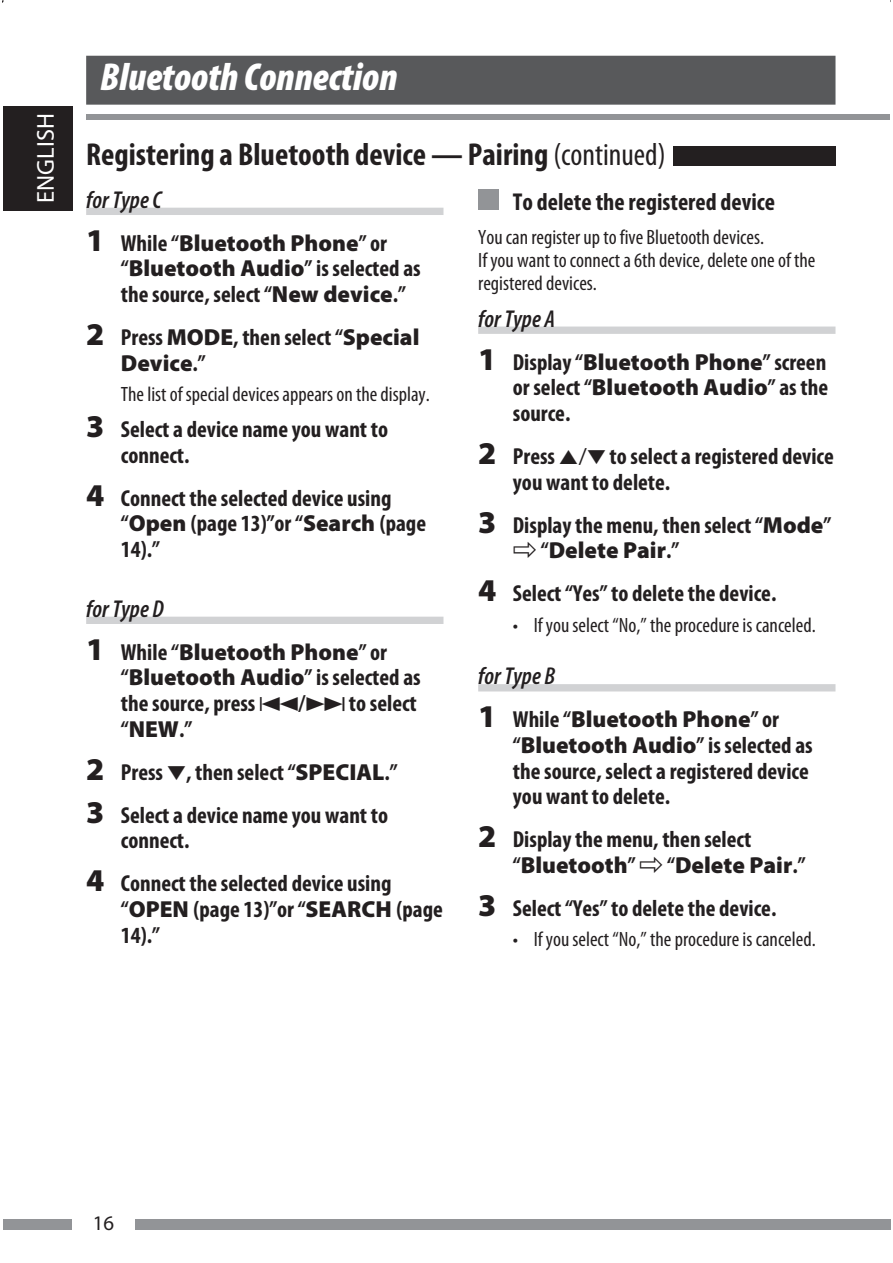
<style>
.page{position:relative;width:893px;height:1263px;background:#fff}
.page>*{position:absolute;margin:0;border:0;box-sizing:border-box;transform-origin:0 0}
.t1{font:italic 900 condensed 39.15px "Myriad Pro";color:#fff}
.t2{font:700 condensed 31.8px "Myriad Pro";color:#231f20}
.t3{font:italic 600 condensed 24.45px "Myriad Pro";color:#231f20}
.t4{font:700 condensed 24.45px "Myriad Pro";color:#231f20}
.t5{font:24.45px "Myriad Pro";color:#fff}
.t6{font:700 condensed 23.25px/25.7px "Myriad Pro";color:#231f20}
.t7{font:condensed 20.85px/23.2px "Myriad Pro";color:#231f20}
.t8{font:20.85px "Myriad Pro";color:#231f20}
.s1{font-weight:400}
.s2{font-weight:900;font-stretch:normal;font-size:31.8px}
.s3{font-weight:900;font-stretch:normal}
.s4{font-family:"Audio Font";font-weight:400;font-stretch:normal}
.s5{font-weight:400;font-stretch:normal}
</style>
<div class="page">
<div style="left:3px;top:106px;width:69px;height:104px;background:#231f20"></div>
<div style="left:86px;top:114px;width:804px;height:6px;background:#929497"></div>
<div style="left:86px;top:56px;width:749px;height:49px;background:#58595b"></div>
<div style="left:478px;top:327px;width:357px;height:7px;background:#d1d2d4"></div>
<div style="left:478px;top:189px;width:21px;height:21px;background:#929497"></div>
<div style="left:673px;top:147px;width:162px;height:19px;background:#231f20"></div>
<div style="left:86px;top:208px;width:357px;height:7px;background:#d1d2d4"></div>
<svg style="left:3px;top:616px;width:887px;height:614px"></svg>
<p class="t5" style="left:36px;top:203px;width:91px;rotate:-90deg">ENGLISH</p>
<h1 class="t1" style="left:100px;top:63px;width:299px">Bluetooth Connection</h1>
<h2 class="t2" style="left:86px;top:143px;width:581px">Registering a Bluetooth device — Pairing <span class="s1">(continued)</span></h2>
<p class="t3" style="left:86px;top:185px;width:77px">for Type C</p>
<p class="t6" style="left:121px;top:232px;width:301px;text-indent:-35px"><span class="s2">1</span> While “<span class="s3">Bluetooth Phone</span>” or “<span class="s3">Bluetooth Audio</span>” is selected as the source, select “<span class="s3">New device</span>.”</p>
<p class="t6" style="left:121px;top:326px;width:300px;text-indent:-35px"><span class="s2">2</span> Press <span class="s3">MODE</span>, then select “<span class="s3">Special<br>Device</span>.”</p>
<p class="t7" style="left:121px;top:384px;width:310px">The list of special devices appears on the display.</p>
<p class="t6" style="left:121px;top:418px;width:269px;text-indent:-35px"><span class="s2">3</span> Select a device name you want to connect.</p>
<p class="t6" style="left:121px;top:487px;width:307px;text-indent:-35px"><span class="s2">4</span> Connect the selected device using “<span class="s3">Open</span> (page 13)”or “<span class="s3">Search</span> (page<br>14).”</p>
<p class="t3" style="left:86px;top:594px;width:79px">for Type D</p>
<p class="t6" style="left:121px;top:641px;width:301px;text-indent:-35px"><span class="s2">1</span> While “<span class="s3">Bluetooth Phone</span>” or “<span class="s3">Bluetooth Audio</span>” is selected as the source, press <span class="s4">4</span>/<span class="s4">¢</span> to select “<span class="s3">NEW</span>.”</p>
<p class="t6" style="left:86px;top:752px;width:313px;line-height:43px"><span class="s2">2</span> Press <span class="s4">∞</span>, then select “<span class="s3">SPECIAL</span>.”<br><span class="s2">3</span> Select a device name you want to</p>
<p class="t6" style="left:86px;top:821px;width:307px;line-height:43px;text-indent:35px">connect.<br><span class="s2">4</span> Connect the selected device using</p>
<p class="t6" style="left:121px;top:898px;width:323px">“<span class="s3">OPEN</span> (page 13)”or “<span class="s3">SEARCH</span> (page<br>14).”</p>
<p class="t4" style="left:513px;top:193px;width:264px">To delete the registered device</p>
<p class="t7" style="left:478px;top:227px;width:338px">You can register up to five Bluetooth devices.<br>If you want to connect a 6th device, delete one of the registered devices.</p>
<p class="t3" style="left:478px;top:304px;width:78px">for Type A</p>
<p class="t6" style="left:513px;top:351px;width:317px;text-align:justify;text-indent:-35px"><span class="s2">1</span> Display “<span class="s3">Bluetooth Phone</span>” screen or select “<span class="s3">Bluetooth Audio</span>” as the source.</p>
<p class="t6" style="left:513px;top:445px;width:322px;text-indent:-35px"><span class="s2">2</span> Press <span class="s4">5</span><span class="s5">/</span><span class="s4">∞</span> to select a registered device you want to delete.</p>
<p class="t6" style="left:513px;top:514px;width:320px;text-indent:-35px"><span class="s2">3</span> Display the menu, then select “<span class="s3">Mode</span>” <span class="s4">]</span> “<span class="s3">Delete Pair</span>.”</p>
<p class="t6" style="left:478px;top:583px;width:300px"><span class="s2">4</span> Select “Yes” to delete the device.</p>
<p class="t7" style="left:513px;top:615px;width:304px">• If you select “No,” the procedure is canceled.</p>
<p class="t3" style="left:478px;top:661px;width:79px">for Type B</p>
<p class="t6" style="left:513px;top:708px;width:301px;text-indent:-35px"><span class="s2">1</span> While “<span class="s3">Bluetooth Phone</span>” or “<span class="s3">Bluetooth Audio</span>” is selected as the source, select a registered device you want to delete.</p>
<p class="t6" style="left:513px;top:829px;width:294px;text-indent:-35px"><span class="s2">2</span> Display the menu, then select “<span class="s3">Bluetooth</span>” <span class="s4">]</span> “<span class="s3">Delete Pair</span>.”</p>
<p class="t6" style="left:478px;top:897px;width:300px"><span class="s2">3</span> Select “Yes” to delete the device.</p>
<p class="t7" style="left:513px;top:929px;width:304px">• If you select “No,” the procedure is canceled.</p>
<p class="t8" style="left:93px;top:1214px;width:23px">16</p>
</div>
